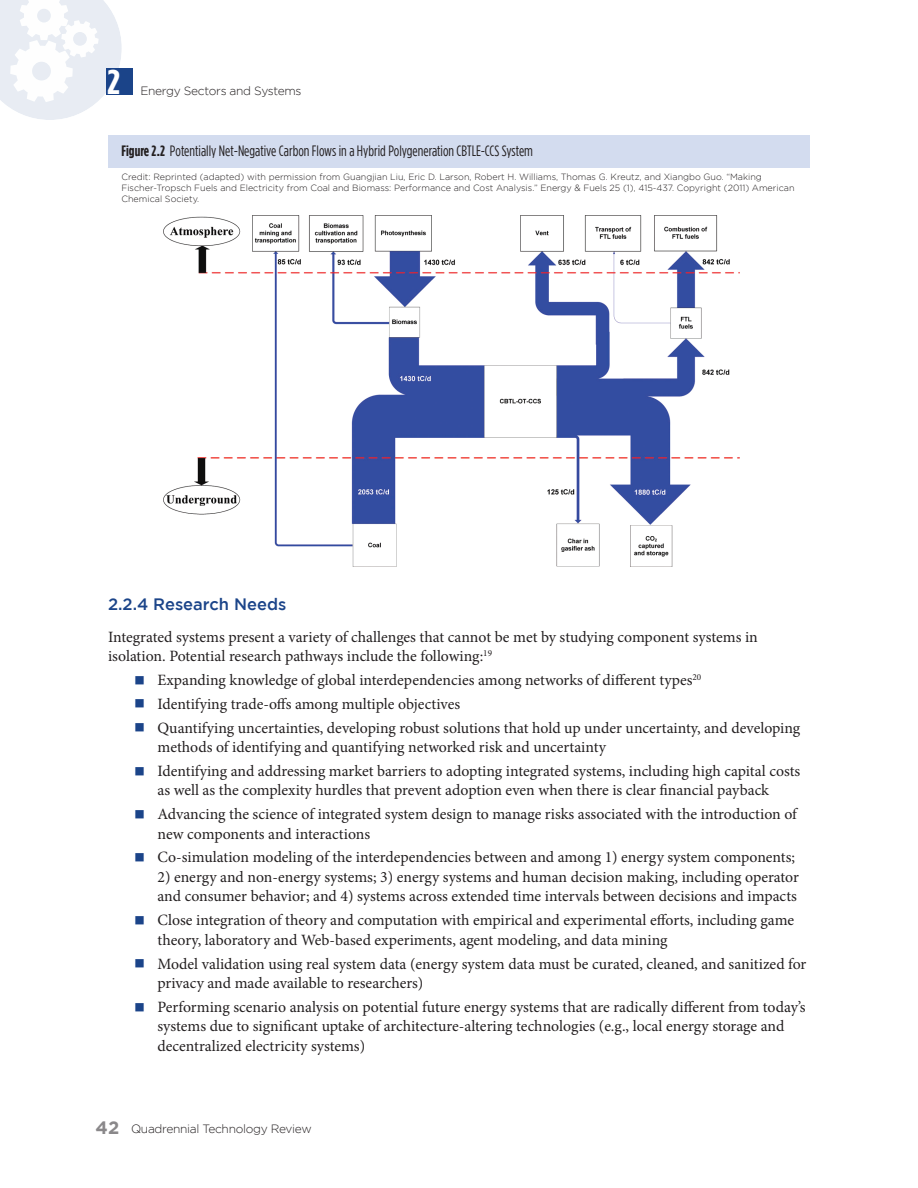
<style>
.page{position:relative;width:918px;height:1188px;background:#fff}
.page>*{position:absolute;margin:0;border:0;box-sizing:border-box;transform-origin:0 0}
.t1{font:700 34.65px "Gotham Condensed";color:#fff;scale:1.15 1}
.Header_Two{font:500 16.5px "Gotham";color:#1b4489}
.Bullet_Text{font:15.75px/19.5px "Minion Pro";color:#231f20}
.Body_Text{font:15.75px/19.5px "Minion Pro";letter-spacing:-.005em;color:#231f20}
.Figure_Text{font:15px "Gotham Condensed";color:#231f20}
.t2{font:300 12px "Gotham";letter-spacing:-.025em;color:#231f20}
.Photo_Credit{font:300 9px/10.8px "Gotham";color:#231f20}
.s1{font-weight:700}
.s2{color:#1b4489}
.s3{font-weight:700;font-size:18px;color:#8a888a}
</style>
<div class="page">
<svg style="left:0;top:0;width:122px;height:120px"></svg>
<div style="left:106px;top:68px;width:27px;height:27px;background:#1b4489"></div>
<div style="left:108px;top:135px;width:702px;height:32px;background:#d3dcef"></div>
<img style="left:163px;top:216px;width:577px;height:350px">
<h1 class="t1" style="left:107px;top:62px;width:13px">2</h1>
<p class="t2" style="left:140px;top:84px;width:163px">Energy Sectors and Systems</p>
<p class="Figure_Text" style="left:122px;top:143px;width:413px"><span class="s1">Figure 2.2</span> Potentially Net-Negative Carbon Flows in a Hybrid Polygeneration CBTLE-CCS System</p>
<p class="Photo_Credit" style="left:122px;top:171px;width:675px">Credit: Reprinted (adapted) with permission from Guangjian Liu, Eric D. Larson, Robert H. Williams, Thomas G. Kreutz, and Xiangbo Guo. “Making<br>Fischer-Tropsch Fuels and Electricity from Coal and Biomass: Performance and Cost Analysis.” Energy &amp; Fuels 25 (1), 415-437. Copyright (2011) American<br>Chemical Society.</p>
<p class="Header_Two" style="left:108px;top:594px;width:180px">2.2.4 Research Needs</p>
<p class="Body_Text" style="left:108px;top:627px;width:651px">Integrated systems present a variety of challenges that cannot be met by studying component systems in isolation. Potential research pathways include the following:<sup>19</sup></p>
<p class="Bullet_Text" style="left:135px;top:670px;width:568px"><span class="s2">■</span> Expanding knowledge of global interdependencies among networks of different types<sup>20</sup></p>
<p class="Bullet_Text" style="left:135px;top:694px;width:327px"><span class="s2">■</span> Identifying trade-offs among multiple objectives</p>
<p class="Bullet_Text" style="left:158px;top:718px;width:644px;text-indent:-22px"><span class="s2">■</span> Quantifying uncertainties, developing robust solutions that hold up under uncertainty, and developing methods of identifying and quantifying networked risk and uncertainty</p>
<p class="Bullet_Text" style="left:135px;top:761px;width:667px;text-align:center"><span class="s2">■</span> Identifying and addressing market barriers to adopting integrated systems, including high capital costs as well as the complexity hurdles that prevent adoption even when there is clear financial payback</p>
<p class="Bullet_Text" style="left:158px;top:804px;width:641px;text-indent:-22px"><span class="s2">■</span> Advancing the science of integrated system design to manage risks associated with the introduction of new components and interactions</p>
<p class="Bullet_Text" style="left:135px;top:848px;width:662px"><span class="s2">■</span> Co-simulation modeling of the interdependencies between and among 1) energy system components;</p>
<p class="Bullet_Text" style="left:158px;top:867px;width:643px">2) energy and non-energy systems; 3) energy systems and human decision making, including operator and consumer behavior; and 4) systems across extended time intervals between decisions and impacts</p>
<p class="Bullet_Text" style="left:158px;top:911px;width:638px;text-indent:-22px"><span class="s2">■</span> Close integration of theory and computation with empirical and experimental efforts, including game theory, laboratory and Web-based experiments, agent modeling, and data mining</p>
<p class="Bullet_Text" style="left:158px;top:954px;width:650px;text-indent:-22px"><span class="s2">■</span> Model validation using real system data (energy system data must be curated, cleaned, and sanitized for privacy and made available to researchers)</p>
<p class="Bullet_Text" style="left:158px;top:997px;width:650px;text-indent:-22px"><span class="s2">■</span> Performing scenario analysis on potential future energy systems that are radically different from today’s systems due to significant uptake of architecture-altering technologies (e.g., local energy storage and decentralized electricity systems)</p>
<p class="t2" style="left:96px;top:1122px;width:218px"><span class="s3">42</span> Quadrennial Technology Review</p>
</div>
